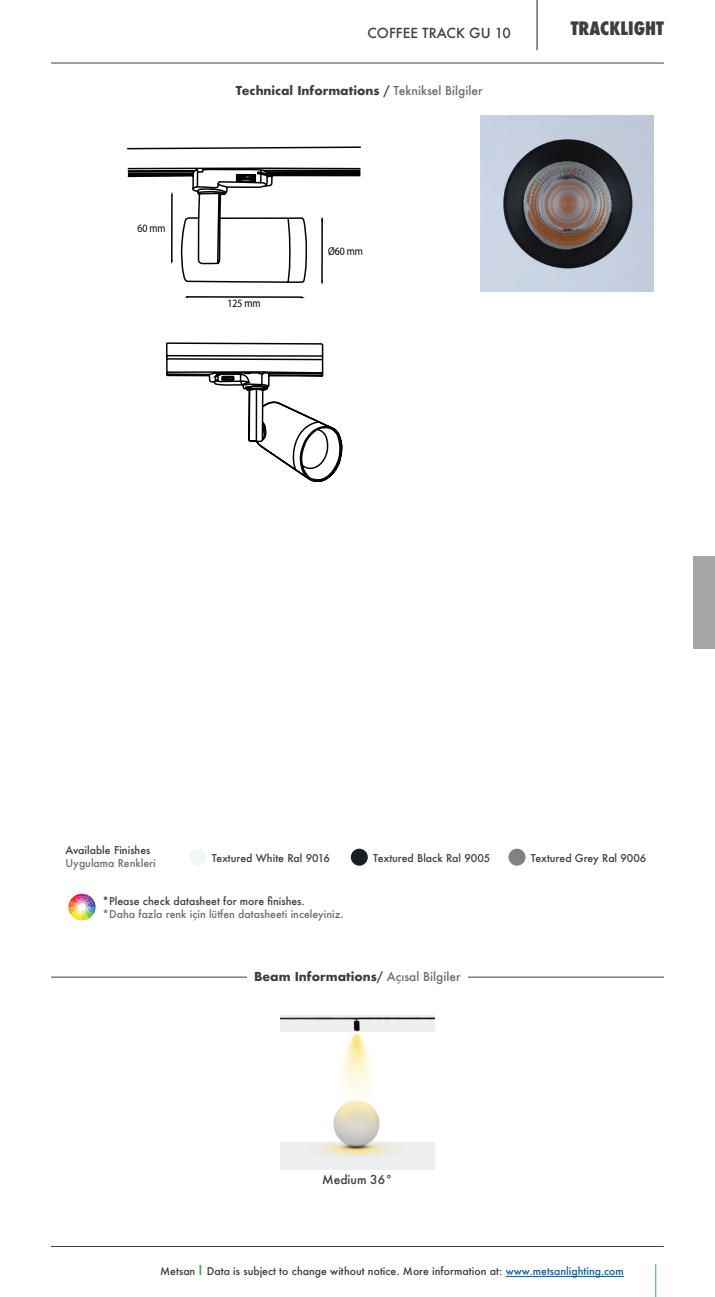
<style>
.page{position:relative;width:715px;height:1297px;background:#fff}
.page>*{position:absolute;margin:0;border:0;box-sizing:border-box;transform-origin:0 0}
.t1{font:800 condensed 18px "Futura";color:#3e3e3f}
.t2{font:500 13.5px "Futura";color:#3e3e3f}
.t3{font:700 12px "Futura";color:#3e3e3f}
.t4{font:500 12px "Futura";color:#3e3e3f}
.t5{font:11.25px "Myriad Pro";color:#040503;scale:.89 1}
.t6{font:11.25px "Myriad Pro";color:#040503;scale:.88 1}
.t7{font:500 10.5px "Futura";color:#3e3e3f}
.t8{font:500 10.5px "Futura";color:#6c6d70}
.s1{font-size:11.55px}
.s2{font-size:11.4px}
.s3{font-weight:500}
.s4{font-weight:500;color:#6c6d70}
.s5{font-size:11.1px}
.s6{font-size:13.5px;color:#3d9e46}
.s7{color:#175d9e}
</style>
<div class="page">
<hr style="left:51px;top:63px;width:612px;height:1px;background:#3e3e3f">
<hr style="left:536px;top:0;width:1px;height:50px;background:#231f20">
<hr style="left:51px;top:1246px;width:612px;height:1px;background:#3e3e3f">
<div style="left:693px;top:556px;width:21px;height:92px;background:#a7a5a4"></div>
<hr style="left:655px;top:1264px;width:1px;height:33px;background:#31b44a">
<hr style="left:505px;top:1276px;width:118px;height:1px;background:#175d9e">
<img style="left:281px;top:1016px;width:153px;height:153px">
<hr style="left:468px;top:977px;width:195px;height:1px;background:#3e3e3f">
<hr style="left:51px;top:977px;width:196px;height:1px;background:#3e3e3f">
<div style="left:350px;top:849px;width:17px;height:17px;background:#1a1f24;border-radius:50%"></div>
<div style="left:508px;top:849px;width:17px;height:17px;background:#818285;border-radius:50%"></div>
<svg style="left:68px;top:894px;width:28px;height:26px"></svg>
<img style="left:480px;top:115px;width:173px;height:177px">
<svg style="left:126px;top:62px;width:236px;height:1044px"></svg>
<svg style="left:301px;top:296px;width:4px;height:3px"></svg>
<p class="t5" style="left:137px;top:222px;width:33px;rotate:-1deg">60 <span class="s1">m</span><span class="s2">m</span></p>
<p class="t2" style="left:367px;top:23px;width:144px">COFFEE TRACK GU 10</p>
<p class="t3" style="left:235px;top:82px;width:248px">Technical Informations <span class="s3">/</span> <span class="s4">Tekniksel Bilgiler</span></p>
<p class="t5" style="left:227px;top:296px;width:39px;rotate:-1deg"><span class="s5">1</span>25 <span class="s1">m</span><span class="s2">m</span></p>
<p class="t6" style="left:328px;top:244px;width:41px;rotate:-1deg">Ø60 <span class="s1">m</span><span class="s2">m</span></p>
<h1 class="t1" style="left:570px;top:16px;width:95px">TRACKLIGHT</h1>
<p class="t7" style="left:65px;top:843px;width:86px">Available Finishes</p>
<p class="t8" style="left:65px;top:855px;width:92px">Uygulama Renkleri</p>
<p class="t7" style="left:212px;top:850px;width:119px">Textured White Ral 9016</p>
<p class="t7" style="left:373px;top:850px;width:118px">Textured Black Ral 9005</p>
<p class="t7" style="left:530px;top:850px;width:117px">Textured Grey Ral 9006</p>
<p class="t7" style="left:103px;top:894px;width:203px">*Please check datasheet for more finishes.</p>
<p class="t8" style="left:103px;top:907px;width:242px">*Daha fazla renk için lütfen datasheeti inceleyiniz.</p>
<p class="t3" style="left:254px;top:968px;width:208px">Beam Informations<span class="s3">/</span> <span class="s4">Açısal Bilgiler</span></p>
<p class="t4" style="left:322px;top:1172px;width:72px">Medium 36°</p>
<p class="t7" style="left:160px;top:1264px;width:465px">Metsan <span class="s6">I</span> Data is subject to change without notice. More information at: <span class="s7">www.metsanlighting.com</span></p>
</div>
